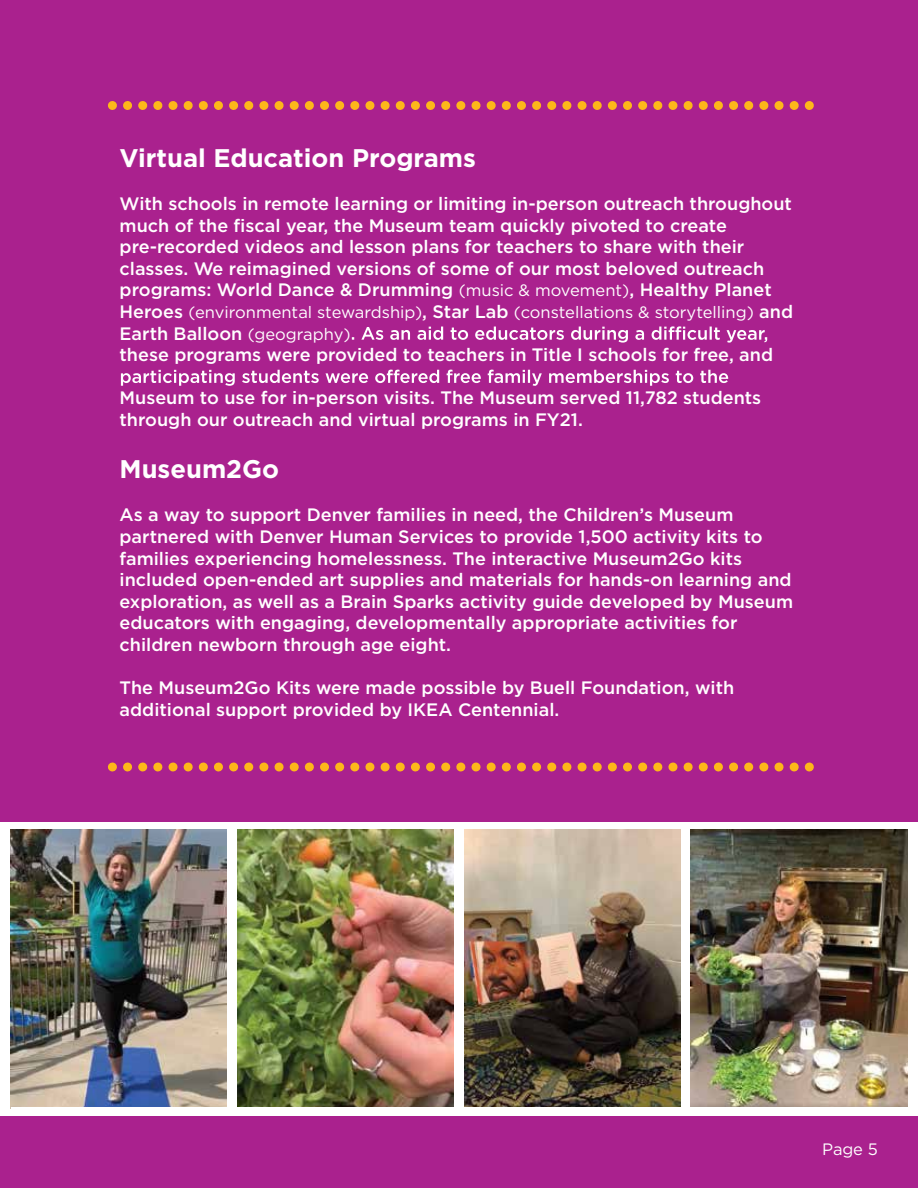
<style>
.page{position:relative;width:918px;height:1188px;background:#aa218e}
.page>*{position:absolute;margin:0;border:0;box-sizing:border-box;transform-origin:0 0}
.t1{font:700 25.5px "Gotham";color:#fff}
.t2{font:500 18px/21.6px "Gotham";color:#fff}
.t3{font:16.5px "Gotham";color:#fff}
.s1{font-weight:400;font-size:16.5px}
.s2{font-weight:500;font-size:18px}
</style>
<div class="page">
<div style="left:0;top:822px;width:918px;height:293px;background:#fff"></div>
<img style="left:464px;top:829px;width:216px;height:278px">
<img style="left:238px;top:829px;width:216px;height:278px">
<img style="left:691px;top:829px;width:216px;height:278px">
<img style="left:11px;top:829px;width:216px;height:278px">
<svg style="left:352px;top:326px;width:415px;height:17px"></svg>
<svg style="left:121px;top:370px;width:607px;height:16px"></svg>
<svg style="left:112px;top:762px;width:699px;height:9px"></svg>
<svg style="left:112px;top:101px;width:699px;height:9px"></svg>
<h1 class="t1" style="left:120px;top:141px;width:358px">Virtual Education Programs</h1>
<p class="t2" style="left:120px;top:193px;width:674px">With schools in remote learning or limiting in-person outreach throughout much of the fiscal year, the Museum team quickly pivoted to create pre-recorded videos and lesson plans for teachers to share with their classes. We reimagined versions of some of our most beloved outreach programs: World Dance &amp; Drumming <span class="s1">(music &amp; movement)</span>, Healthy Planet</p>
<p class="t3" style="left:120px;top:302px;width:675px"><span class="s2">Heroes</span> (environmental stewardship)<span class="s2">, Star Lab</span> (constellations &amp; storytelling) <span class="s2">and</span></p>
<p class="t2" style="left:120px;top:322px;width:655px">Earth Balloon <span class="s1">(geography)<br></span>these programs were provided to teachers in Title I schools for free, and</p>
<p class="t2" style="left:120px;top:387px;width:643px">Museum to use for in-person visits. The Museum served 11,782 students through our outreach and virtual programs in FY21.</p>
<h1 class="t1" style="left:120px;top:452px;width:161px">Museum2Go</h1>
<p class="t2" style="left:120px;top:504px;width:675px">As a way to support Denver families in need, the Children’s Museum partnered with Denver Human Services to provide 1,500 activity kits to families experiencing homelessness. The interactive Museum2Go kits included open-ended art supplies and materials for hands-on learning and exploration, as well as a Brain Sparks activity guide developed by Museum educators with engaging, developmentally appropriate activities for children newborn through age eight.</p>
<p class="t2" style="left:120px;top:677px;width:616px">The Museum2Go Kits were made possible by Buell Foundation, with additional support provided by IKEA Centennial.</p>
<p class="t3" style="left:822px;top:1138px;width:57px">Page 5</p>
</div>
